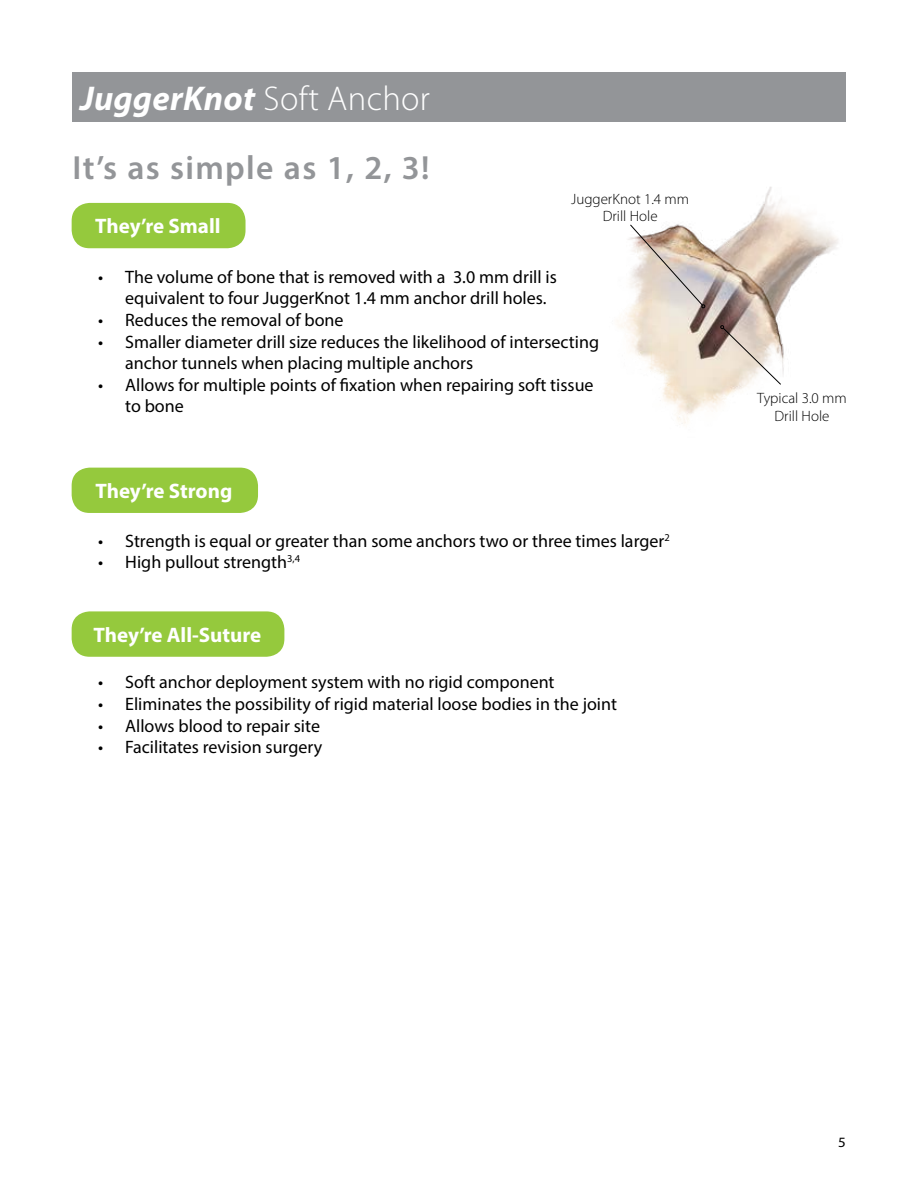
<style>
.page{position:relative;width:918px;height:1188px;background:#fff}
.page>*{position:absolute;margin:0;border:0;box-sizing:border-box;transform-origin:0 0}
.t1{font:italic 700 34.5px "Myriad Pro";letter-spacing:.01em;color:#fff}
.t2{font:600 33.6px "Myriad Pro";letter-spacing:.04em;color:#939598}
.t3{font:700 21px "Myriad Pro";color:#fff}
.t4{font:18px/21.6px "Myriad Pro";color:#000}
.t5{font:300 15px/16.5px "Myriad Pro";color:#000;text-align:center}
.t6{font:14.25px "Myriad Pro";color:#000;scale:1.05 1}
.s1{font-weight:300;font-style:normal}
</style>
<div class="page">
<img style="left:617px;top:187px;width:221px;height:237px">
<svg style="left:629px;top:224px;width:76px;height:84px"></svg>
<svg style="left:720px;top:325px;width:62px;height:60px"></svg>
<div style="left:72px;top:72px;width:774px;height:50px;background:#939598"></div>
<div style="left:72px;top:203px;width:174px;height:45px;background:#95c93d;border-radius:18px"></div>
<div style="left:72px;top:468px;width:186px;height:45px;background:#95c93d;border-radius:18px"></div>
<div style="left:72px;top:611px;width:212px;height:46px;background:#95c93d;border-radius:18px"></div>
<h1 class="t1" style="left:80px;top:76px;width:351px">JuggerKnot <span class="s1">Soft Anchor</span></h1>
<h2 class="t2" style="left:72px;top:146px;width:359px">It’s as simple as 1, 2, 3!</h2>
<p class="t3" style="left:95px;top:213px;width:127px">They’re Small</p>
<p class="t5" style="left:571px;top:191px;width:119px">JuggerKnot 1.4 mm<br>Drill Hole</p>
<p class="t4" style="left:125px;top:266px;width:433px;text-indent:-27px">• The volume of bone that is removed with a 3.0 mm drill is equivalent to four JuggerKnot 1.4 mm anchor drill holes.</p>
<p class="t4" style="left:98px;top:309px;width:247px">• Reduces the removal of bone</p>
<p class="t4" style="left:125px;top:331px;width:475px;text-indent:-27px">• Smaller diameter drill size reduces the likelihood of intersecting anchor tunnels when placing multiple anchors</p>
<p class="t4" style="left:125px;top:374px;width:470px;text-indent:-27px">• Allows for multiple points of fixation when repairing soft tissue to bone</p>
<p class="t3" style="left:95px;top:477px;width:138px">They’re Strong</p>
<p class="t4" style="left:98px;top:529px;width:573px">• Strength is equal or greater than some anchors two or three times larger<sup>2</sup></p>
<p class="t4" style="left:98px;top:551px;width:203px">• High pullout strength<sup>3,4</sup></p>
<p class="t3" style="left:93px;top:621px;width:169px">They’re All-Suture</p>
<p class="t4" style="left:98px;top:671px;width:458px">• Soft anchor deployment system with no rigid component</p>
<p class="t4" style="left:98px;top:693px;width:520px">• Eliminates the possibility of rigid material loose bodies in the joint</p>
<p class="t4" style="left:98px;top:715px;width:223px">• Allows blood to repair site</p>
<p class="t4" style="left:98px;top:736px;width:226px">• Facilitates revision surgery</p>
<p class="t5" style="left:757px;top:390px;width:91px;line-height:18px">Typical 3.0 mm<br>Drill Hole</p>
<p class="t6" style="left:838px;top:1133px;width:9px">5</p>
</div>
